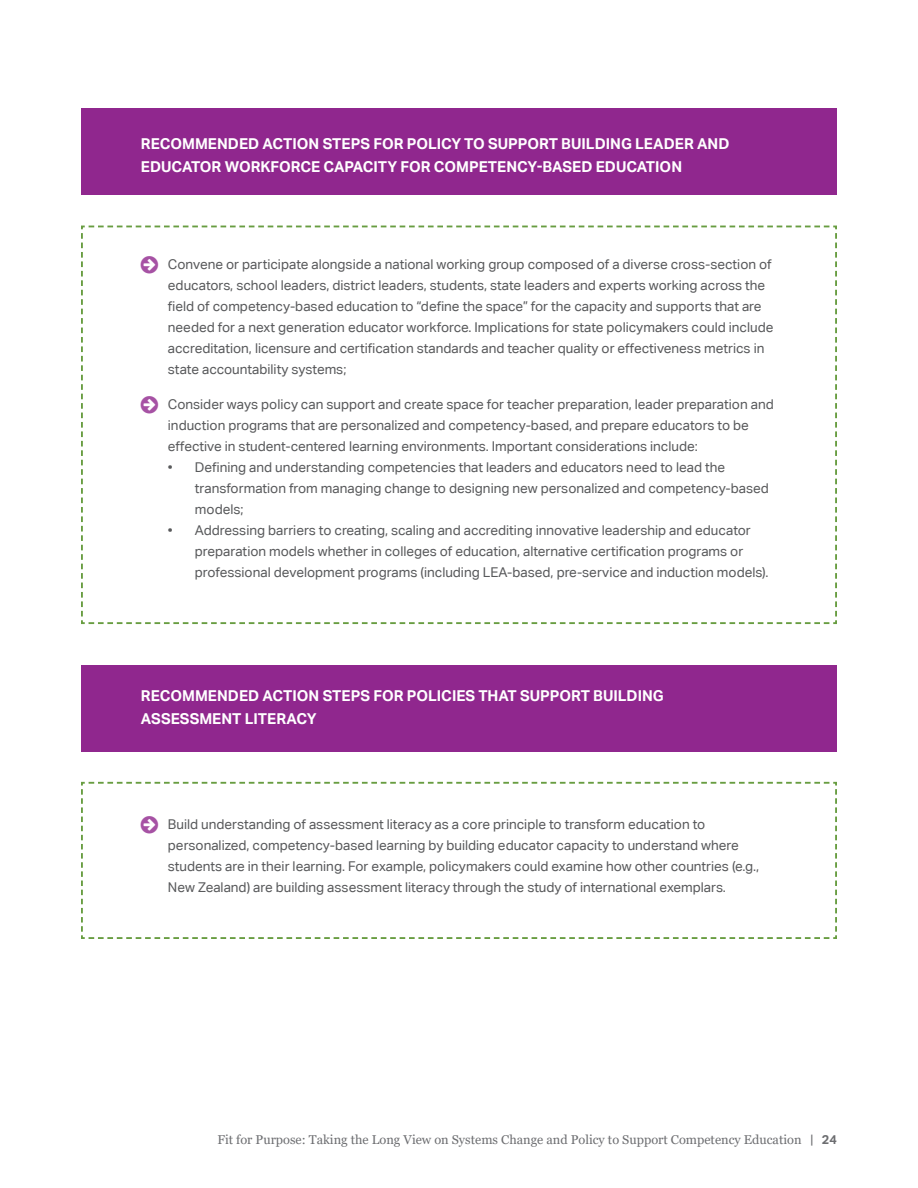
<style>
.page{position:relative;width:918px;height:1188px;background:#fff}
.page>*{position:absolute;margin:0;border:0;box-sizing:border-box;transform-origin:0 0}
.t1{font:700 15px "Aktiv Grotesk";color:#fff}
.t2{font:13.5px/21px "Aktiv Grotesk";color:#58595b}
.t3{font:12.75px "Georgia";color:#6d6e71}
.s1{font-family:"Aktiv Grotesk"}
.s2{font-family:"Aktiv Grotesk";font-weight:700}
</style>
<div class="page">
<div style="left:81px;top:108px;width:756px;height:87px;background:#90278e"></div>
<div style="left:81px;top:665px;width:756px;height:87px;background:#90278e"></div>
<svg style="left:81px;top:226px;width:756px;height:398px"></svg>
<svg style="left:81px;top:782px;width:756px;height:157px"></svg>
<p class="t1" style="left:141px;top:135px;width:21px">RECO</p>
<p class="t1" style="left:182px;top:135px;width:37px">MMENDED</p>
<p class="t1" style="left:263px;top:135px;width:40px">ACTION</p>
<p class="t1" style="left:323px;top:135px;width:29px">STEPS</p>
<p class="t1" style="left:373px;top:135px;width:11px">FOR</p>
<p class="t1" style="left:407px;top:135px;width:10px">POLIC</p>
<p class="t1" style="left:452px;top:135px;width:68px">Y TO SUPPOR</p>
<p class="t1" style="left:549px;top:135px;width:42px">TBUILDING</p>
<p class="t1" style="left:635px;top:135px;width:11px">LEADER</p>
<p class="t1" style="left:697px;top:135px;width:12px">AND</p>
<p class="t1" style="left:141px;top:157px;width:543px">EDUCATOR WORKFORCE CAPACITY FOR COMPETENCY-BASED EDUCATION</p>
<p class="t2" style="left:168px;top:254px;width:607px">Convene or participate alongside a national working group composed of a diverse cross-section of educators, school leaders, district leaders, students, state leaders and experts working across the field of competency-based education to “define the space” for the capacity and supports that are needed for a next generation educator workforce. Implications for state policymakers could include accreditation, licensure and certification standards and teacher quality or effectiveness metrics in state accountability systems;</p>
<p class="t2" style="left:168px;top:393px;width:607px">Consider ways policy can support and create space for teacher preparation, leader preparation and induction programs that are personalized and competency-based, and prepare educators to be effective in student-centered learning environments. Important considerations include:</p>
<p class="t2" style="left:195px;top:456px;width:576px;text-indent:-27px">• Defining and understanding competencies that leaders and educators need to lead the transformation from managing change to designing new personalized and competency-based models;</p>
<p class="t2" style="left:195px;top:519px;width:575px;text-indent:-27px">• Addressing barriers to creating, scaling and accrediting innovative leadership and educator preparation models whether in colleges of education, alternative certification programs or professional development programs (including LEA-based, pre-service and induction models).</p>
<p class="t1" style="left:141px;top:687px;width:21px">RECO</p>
<p class="t1" style="left:182px;top:687px;width:37px">MMENDED</p>
<p class="t1" style="left:263px;top:687px;width:40px">ACTION</p>
<p class="t1" style="left:323px;top:687px;width:29px">STEPS</p>
<p class="t1" style="left:373px;top:687px;width:11px">FOR</p>
<p class="t1" style="left:407px;top:687px;width:10px">POLICIES</p>
<p class="t1" style="left:478px;top:687px;width:73px">THAT SUPPOR</p>
<p class="t1" style="left:581px;top:687px;width:42px">TBUILDING</p>
<p class="t1" style="left:141px;top:709px;width:3px">ASSESS</p>
<p class="t1" style="left:199px;top:709px;width:79px">MENT LITERAC</p>
<p class="t1" style="left:307px;top:709px;width:11px">Y</p>
<p class="t2" style="left:168px;top:814px;width:593px">Build understanding of assessment literacy as a core principle to transform education to personalized, competency-based learning by building educator capacity to understand where students are in their learning. For example, policymakers could examine how other countries (e.g., New Zealand) are building assessment literacy through the study of international exemplars.</p>
<p class="t3" style="left:217px;top:1132px;width:621px">Fit for Purpose: Taking the Long View on Systems Change and Policy to Support Competency Education <span class="s1">|</span> <span class="s2">24</span></p>
</div>
